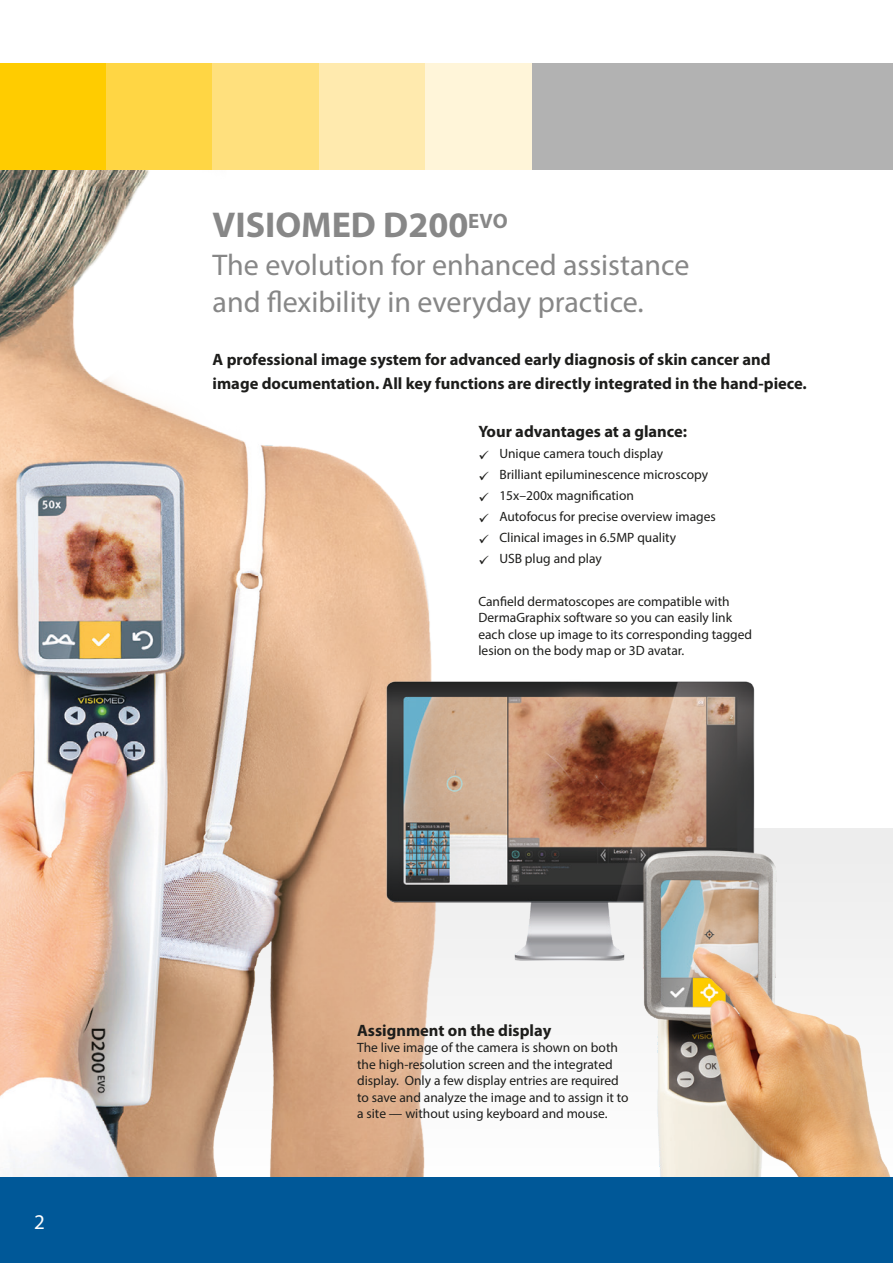
<style>
.page{position:relative;width:893px;height:1263px;background:#fff}
.page>*{position:absolute;margin:0;border:0;box-sizing:border-box;transform-origin:0 0}
.t1{font:700 36px "Myriad Pro";color:#878787}
.t2{font:30px/37.5px "Myriad Pro";color:#878787}
.t3{font:21px "Myriad Pro";color:#fff}
.t4{font:700 16.5px/24px "Myriad Pro";color:#1d1d1b}
.t5{font:13.5px/16.5px "Myriad Pro";color:#1d1d1b}
</style>
<div class="page">
<div style="left:0;top:64px;width:106px;height:106px;background:#fc0"></div>
<div style="left:106px;top:64px;width:107px;height:106px;background:#ffd644"></div>
<div style="left:213px;top:64px;width:106px;height:106px;background:#ffe07d"></div>
<div style="left:319px;top:64px;width:106px;height:106px;background:#ffeaae"></div>
<div style="left:531px;top:64px;width:362px;height:106px;background:#b2b2b2"></div>
<div style="left:425px;top:64px;width:106px;height:106px;background:#fff5d9"></div>
<div style="left:0;top:828px;width:893px;height:355px;background:#ededed"></div>
<img style="left:0;top:171px;width:637px;height:1007px">
<img style="left:365px;top:651px;width:390px;height:310px">
<img style="left:637px;top:843px;width:140px;height:335px">
<img style="left:683px;top:941px;width:210px;height:237px">
<div style="left:0;top:1178px;width:893px;height:85px;background:#005898"></div>
<h3 class="t3" style="left:34px;top:1209px;width:12px">2</h3>
<h1 class="t1" style="left:213px;top:205px;width:297px">VISIOMED D200<sup>EVO</sup></h1>
<h2 class="t2" style="left:213px;top:245px;width:478px">The evolution for enhanced assistance and flexibility in everyday practice.</h2>
<p class="t4" style="left:213px;top:347px;width:596px">A professional image system for advanced early diagnosis of skin cancer and image documentation. All key functions are directly integrated in the hand-piece.</p>
<p class="t4" style="left:478px;top:419px;width:210px">Your advantages at a glance:</p>
<p class="t5" style="left:478px;top:445px;width:186px">✓ Unique camera touch display</p>
<p class="t5" style="left:478px;top:466px;width:231px">✓ Brilliant epiluminescence microscopy</p>
<p class="t5" style="left:478px;top:487px;width:157px">✓ 15x–200x magnification</p>
<p class="t5" style="left:478px;top:508px;width:239px">✓ Autofocus for precise overview images</p>
<p class="t5" style="left:478px;top:529px;width:199px">✓ Clinical images in 6.5MP quality</p>
<p class="t5" style="left:478px;top:550px;width:125px">✓ USB plug and play</p>
<p class="t5" style="left:478px;top:593px;width:275px">Canfield dermatoscopes are compatible with DermaGraphix software so you can easily link each close up image to its corresponding tagged lesion on the body map or 3D avatar.</p>
<p class="t4" style="left:357px;top:1018px;width:196px">Assignment on the display</p>
<p class="t5" style="left:357px;top:1039px;width:273px">The live image of the camera is shown on both the high-resolution screen and the integrated display. Only a few display entries are required to save and analyze the image and to assign it to a site — without using keyboard and mouse.</p>
</div>
